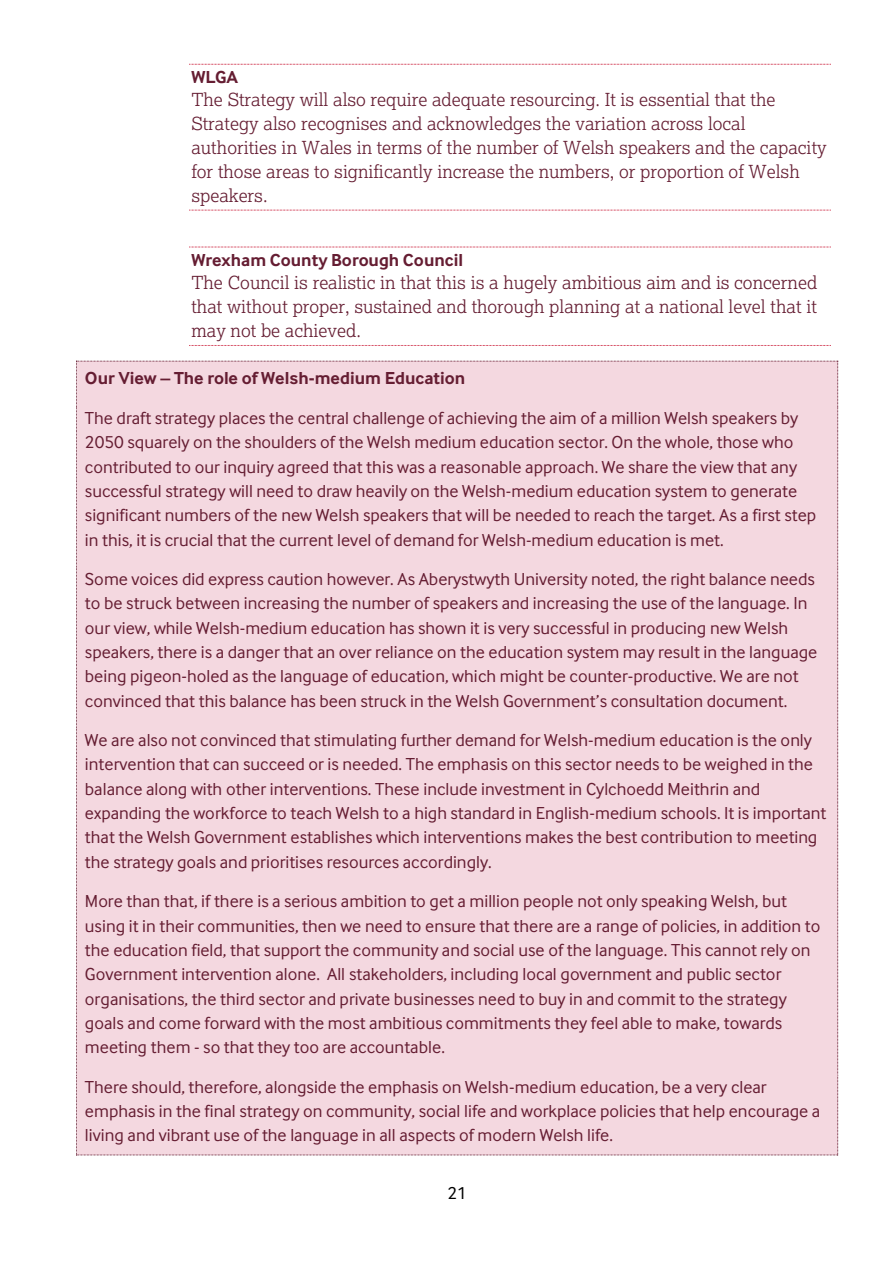
<style>
.page{position:relative;width:893px;height:1263px;background:#fff}
.page>*{position:absolute;margin:0;border:0;box-sizing:border-box;transform-origin:0 0}
.t1{font:18px/24.3px "Cynulliad Sans";color:#651d32}
.t2{font:18px/23.7px "Cynulliad Serif Lt";color:#651d32}
.t3{font:700 18px "Cynulliad Sans";color:#651d32}
.t4{font:18px "Cynulliad Sans";color:#000}
.s1{font-family:"Cynulliad Sans";font-weight:700}
</style>
<div class="page">
<svg style="left:189px;top:64px;width:642px;height:1px"></svg>
<svg style="left:189px;top:210px;width:642px;height:1px"></svg>
<svg style="left:189px;top:247px;width:642px;height:1px"></svg>
<svg style="left:189px;top:345px;width:642px;height:1px"></svg>
<div style="left:76px;top:361px;width:762px;height:795px;background:#f4d8e0"></div>
<p class="t2" style="left:191px;top:64px;width:637px"><span class="s1">WLGA<br></span>The Strategy will also require adequate resourcing. It is essential that the Strategy also recognises and acknowledges the variation across local authorities in Wales in terms of the number of Welsh speakers and the capacity for those areas to significantly increase the numbers, or proportion of Welsh speakers.</p>
<p class="t2" style="left:191px;top:247px;width:627px"><span class="s1">Wrexham County Borough Council<br></span>The Council is realistic in that this is a hugely ambitious aim and is concerned that without proper, sustained and thorough planning at a national level that it may not be achieved.</p>
<p class="t3" style="left:85px;top:367px;width:382px">Our View – The role of Welsh-medium Education</p>
<p class="t1" style="left:85px;top:405px;width:733px">The draft strategy places the central challenge of achieving the aim of a million Welsh speakers by 2050 squarely on the shoulders of the Welsh medium education sector. On the whole, those who contributed to our inquiry agreed that this was a reasonable approach. We share the view that any successful strategy will need to draw heavily on the Welsh-medium education system to generate significant numbers of the new Welsh speakers that will be needed to reach the target. As a first step in this, it is crucial that the current level of demand for Welsh-medium education is met.</p>
<p class="t1" style="left:85px;top:566px;width:734px">Some voices did express caution however. As Aberystwyth University noted, the right balance needs to be struck between increasing the number of speakers and increasing the use of the language. In our view, while Welsh-medium education has shown it is very successful in producing new Welsh speakers, there is a danger that an over reliance on the education system may result in the language being pigeon-holed as the language of education, which might be counter-productive. We are not convinced that this balance has been struck in the Welsh Government’s consultation document.</p>
<p class="t1" style="left:85px;top:727px;width:743px">We are also not convinced that stimulating further demand for Welsh-medium education is the only intervention that can succeed or is needed. The emphasis on this sector needs to be weighed in the balance along with other interventions. These include investment in Cylchoedd Meithrin and expanding the workforce to teach Welsh to a high standard in English-medium schools. It is important that the Welsh Government establishes which interventions makes the best contribution to meeting the strategy goals and prioritises resources accordingly.</p>
<p class="t1" style="left:85px;top:888px;width:737px">More than that, if there is a serious ambition to get a million people not only speaking Welsh, but using it in their communities, then we need to ensure that there are a range of policies, in addition to the education field, that support the community and social use of the language. This cannot rely on Government intervention alone. All stakeholders, including local government and public sector organisations, the third sector and private businesses need to buy in and commit to the strategy goals and come forward with the most ambitious commitments they feel able to make, towards meeting them - so that they too are accountable.</p>
<p class="t1" style="left:85px;top:1073px;width:737px">There should, therefore, alongside the emphasis on Welsh-medium education, be a very clear emphasis in the final strategy on community, social life and workplace policies that help encourage a living and vibrant use of the language in all aspects of modern Welsh life.</p>
<p class="t4" style="left:447px;top:1182px;width:21px">21</p>
</div>
